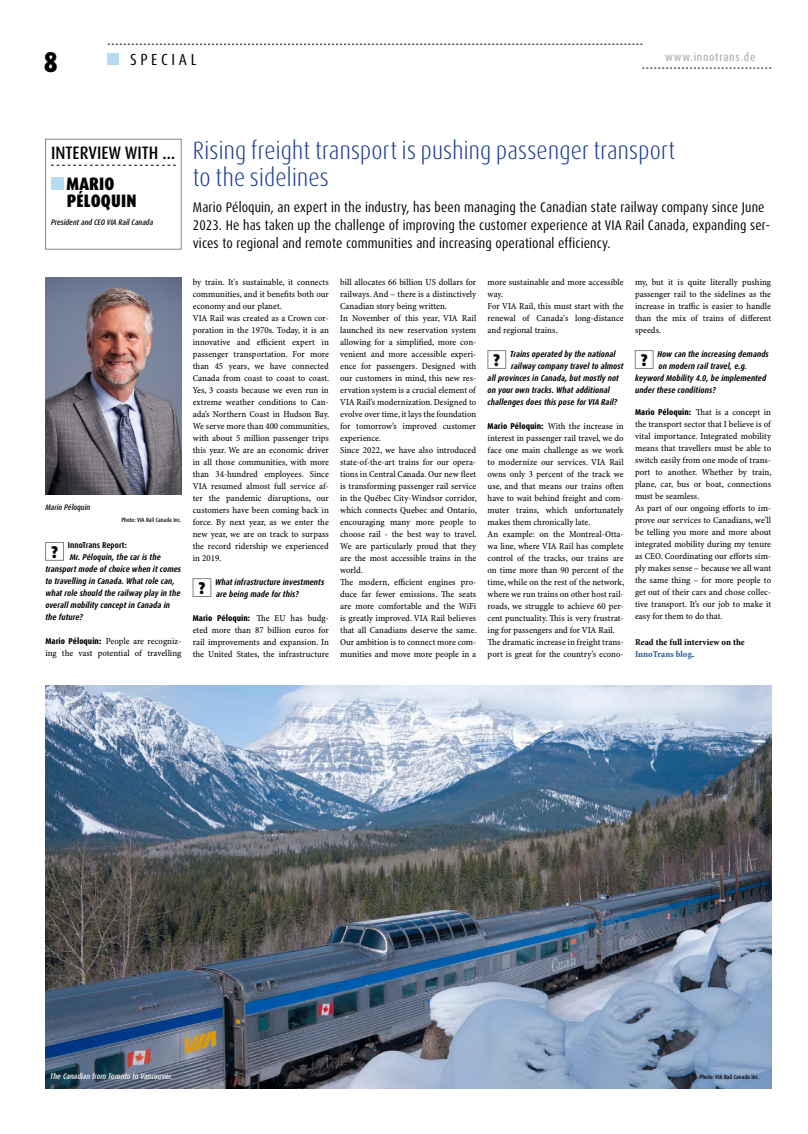
<style>
.page{position:relative;width:808px;height:1134px;background:#fff}
.page>*{position:absolute;margin:0;border:0;box-sizing:border-box;transform-origin:0 0}
.t1{font:900 condensed 28.7px "Dax OT";color:#000}
.t2{font:300 condensed 25px/27.5px "Dax OT";letter-spacing:.01em;color:#1b3e92}
.t3{font:500 condensed 18px "Dax OT";color:#000}
.t4{font:900 condensed 18px/17.7px "Dax OT";letter-spacing:.01em;color:#000}
.t5{font:900 condensed 17px "Dax OT";color:#000}
.t6{font:condensed 16px "Dax OT";letter-spacing:.23em;color:#000}
.t7{font:condensed 14px/18px "Dax OT";letter-spacing:.01em;color:#000}
.t8{font:500 condensed 11.6px "Dax OT";letter-spacing:.06em;color:#b3b2b2}
.t9{font:9.2px/12px "Minion Pro Cn Capt";color:#000}
.t10{font:700 condensed 9.2px/12px "Minion Pro";letter-spacing:.005em;color:#000}
.t11{font:italic 700 condensed 8.5px/12px "Dax OT";letter-spacing:.005em;color:#000}
.t12{font:800 condensed 8.5px "Dax Pro";letter-spacing:.005em;color:#000}
.t13{font:700 condensed 8.5px "Dax OT";letter-spacing:.005em;color:#000}
.t14{font:italic 500 condensed 8px "Dax OT";color:#000}
.t15{font:italic 500 condensed 8px "Dax OT";color:#fff}
.t16{font:500 condensed 6px "Dax OT";color:#000}
.s1{font-family:"Dax Pro";font-weight:800;font-stretch:condensed;font-size:8.5px}
.s2{font-family:"Minion Pro Cn Capt";font-weight:400;font-stretch:normal;font-size:9.2px}
.s3{color:#275b9b}
</style>
<div class="page">
<div style="left:108px;top:53px;width:11px;height:12px;background:#b6dcf1"></div>
<svg style="left:108px;top:44px;width:534px;height:1px"></svg>
<svg style="left:642px;top:68px;width:129px;height:1px"></svg>
<div style="left:45px;top:542px;width:19px;height:19px;border:1px solid #87867a"></div>
<div style="left:193px;top:578px;width:18px;height:19px;border:1px solid #87867a"></div>
<div style="left:488px;top:350px;width:18px;height:19px;border:1px solid #87867a"></div>
<div style="left:635px;top:350px;width:18px;height:19px;border:1px solid #87867a"></div>
<img style="left:45px;top:278px;width:136px;height:217px">
<div style="left:45px;top:139px;width:136px;height:110px;background:#fff;border:1px solid #87867a"></div>
<svg style="left:51px;top:165px;width:125px;height:1px"></svg>
<div style="left:51px;top:178px;width:12px;height:12px;background:#b6dcf1"></div>
<img style="left:45px;top:686px;width:726px;height:402px">
<h1 class="t1" style="left:44px;top:44px;width:16px">8</h1>
<p class="t8" style="left:665px;top:50px;width:92px">www.innotrans.de</p>
<h3 class="t6" style="left:130px;top:49px;width:68px">SPECIAL</h3>
<h3 class="t3" style="left:51px;top:141px;width:126px">INTERVIEW WITH …</h3>
<h3 class="t4" style="left:67px;top:175px;width:72px">MARIO<br>PÉLOQUIN</h3>
<p class="t14" style="left:51px;top:217px;width:104px">President and CEO VIA Rail Canada</p>
<p class="t14" style="left:45px;top:502px;width:46px">Mario Péloquin</p>
<p class="t16" style="left:121px;top:516px;width:61px">Photo: VIA Rail Canada Inc.</p>
<h3 class="t5" style="left:51px;top:541px;width:9px">?</h3>
<p class="t13" style="left:68px;top:540px;width:61px">InnoTrans Report:</p>
<p class="t11" style="left:45px;top:551px;width:137px;text-indent:24px">Mr. Péloquin, the car is the transport mode of choice when it comes to travelling in Canada. What role can, what role should the railway play in the overall mobility concept in Canada in the future?</p>
<p class="t9" style="left:45px;top:636px;width:138px"><span class="s1">Mario Péloquin:</span> People are recogniz&shy;ing the vast potential of travelling</p>
<h2 class="t2" style="left:193px;top:136px;width:484px">Rising freight transport is pushing passenger transport to the sidelines</h2>
<p class="t7" style="left:193px;top:199px;width:579px">Mario Péloquin, an expert in the industry, has been managing the Canadian state railway company since June<br>2023. He has taken up the challenge of improving the customer experience at VIA Rail Canada, expanding ser&shy;vices to regional and remote communities and increasing operational efficiency.</p>
<p class="t9" style="left:193px;top:276px;width:138px">by train. It's sustainable, it connects communities, and it benefits both our economy and our planet.<br>VIA Rail was created as a Crown cor&shy;poration in the 1970s. Today, it is an innovative and efficient expert in passenger transportation. For more than 45 years, we have connected Canada from coast to coast to coast.<br>Yes, 3 coasts because we even run in extreme weather conditions to Can&shy;ada’s Northern Coast in Hudson Bay.<br>We serve more than 400 communities, with about 5 million passenger trips this year. We are an economic driver in all those communities, with more than 34-hundred employees. Since VIA resumed almost full service af&shy;ter the pandemic disruptions, our customers have been coming back in force. By next year, as we enter the new year, we are on track to surpass the record ridership we experienced in 2019.</p>
<h3 class="t5" style="left:198px;top:577px;width:9px">?</h3>
<p class="t11" style="left:215px;top:576px;width:111px">What infrastructure investments are being made for this?</p>
<p class="t12" style="left:193px;top:612px;width:138px">Mario Péloquin: <span class="s2">The EU has budg-</span></p>
<p class="t9" style="left:193px;top:624px;width:138px;text-align:justify">eted more than 87 billion euros for rail improvements and expansion. In the United States, the infrastructure</p>
<p class="t9" style="left:340px;top:276px;width:138px">bill allocates 66 billion US dollars for railways. And – there is a distinctively Canadian story being written.<br>In November of this year, VIA Rail launched its new reservation system allowing for a simplified, more con&shy;venient and more accessible experi&shy;ence for passengers. Designed with our customers in mind, this new res&shy;ervation system is a crucial element of VIA Rail’s modernization. Designed to evolve over time, it lays the foundation for tomorrow’s improved customer experience.<br>Since 2022, we have also introduced state-of-the-art trains for our opera&shy;tions in Central Canada. Our new fleet is transforming passenger rail service in the Québec City-Windsor corridor, which connects Quebec and Ontario, encouraging many more people to choose rail - the best way to travel.<br>We are particularly proud that they are the most accessible trains in the world.<br>The modern, efficient engines pro&shy;duce far fewer emissions. The seats are more comfortable and the WiFi is greatly improved. VIA Rail believes that all Canadians deserve the same.<br>Our ambition is to connect more com&shy;munities and move more people in a</p>
<p class="t9" style="left:488px;top:276px;width:138px">more sustainable and more accessible way.<br>For VIA Rail, this must start with the renewal of Canada's long-distance and regional trains.</p>
<p class="t11" style="left:510px;top:348px;width:107px">Trains operated by the national</p>
<p class="t11" style="left:511px;top:360px;width:114px">railway company travel to almost</p>
<p class="t11" style="left:488px;top:372px;width:133px">all provinces in Canada, but mostly not</p>
<p class="t11" style="left:488px;top:384px;width:124px">on your own tracks. What additional</p>
<p class="t11" style="left:488px;top:396px;width:131px">challenges does this pose for VIA Rail?</p>
<p class="t9" style="left:488px;top:420px;width:138px"><span class="s1">Mario Péloquin:</span> With the increase in interest in passenger rail travel, we do face one main challenge as we work to modernize our services. VIA Rail owns only 3 percent of the track we use, and that means our trains often have to wait behind freight and com&shy;muter trains, which unfortunately makes them chronically late.<br>An example: on the Montreal-Otta&shy;wa line, where VIA Rail has complete control of the tracks, our trains are on time more than 90 percent of the time, while on the rest of the network, where we run trains on other host rail&shy;roads, we struggle to achieve 60 per&shy;cent punctuality. This is very frustrat&shy;ing for passengers and for VIA Rail.<br>The dramatic increase in freight trans&shy;port is great for the country’s econo-</p>
<h3 class="t5" style="left:493px;top:349px;width:9px">?</h3>
<p class="t9" style="left:635px;top:276px;width:138px;text-align:justify">my, but it is quite literally pushing passenger rail to the sidelines as the increase in traffic is easier to handle than the mix of trains of different speeds.</p>
<h3 class="t5" style="left:641px;top:349px;width:9px">?</h3>
<p class="t11" style="left:657px;top:348px;width:113px">How can the increasing demands</p>
<p class="t11" style="left:658px;top:360px;width:90px">on modern rail travel, e.g.</p>
<p class="t11" style="left:635px;top:372px;width:133px">keyword Mobility 4.0, be implemented</p>
<p class="t11" style="left:635px;top:384px;width:82px">under these conditions?</p>
<p class="t9" style="left:635px;top:406px;width:138px"><span class="s1">Mario Péloquin:</span> That is a concept in the transport sector that I believe is of vital importance. Integrated mobility means that travellers must be able to switch easily from one mode of trans&shy;port to another. Whether by train, plane, car, bus or boat, connections must be seamless.<br>As part of our ongoing efforts to im&shy;prove our services to Canadians, we'll be telling you more and more about integrated mobility during my tenure as CEO. Coordinating our efforts sim&shy;ply makes sense – because we all want the same thing – for more people to get out of their cars and chose collec&shy;tive transport. It’s our job to make it easy for them to do that.</p>
<p class="t10" style="left:635px;top:636px;width:111px">Read the full interview on the<br><span class="s3">InnoTrans blog</span>.</p>
<p class="t15" style="left:50px;top:1071px;width:124px">The Canadian from Toronto to Vancouver.</p>
<p class="t16" style="left:700px;top:1073px;width:61px">Photo: VIA Rail Canada Inc.</p>
</div>
